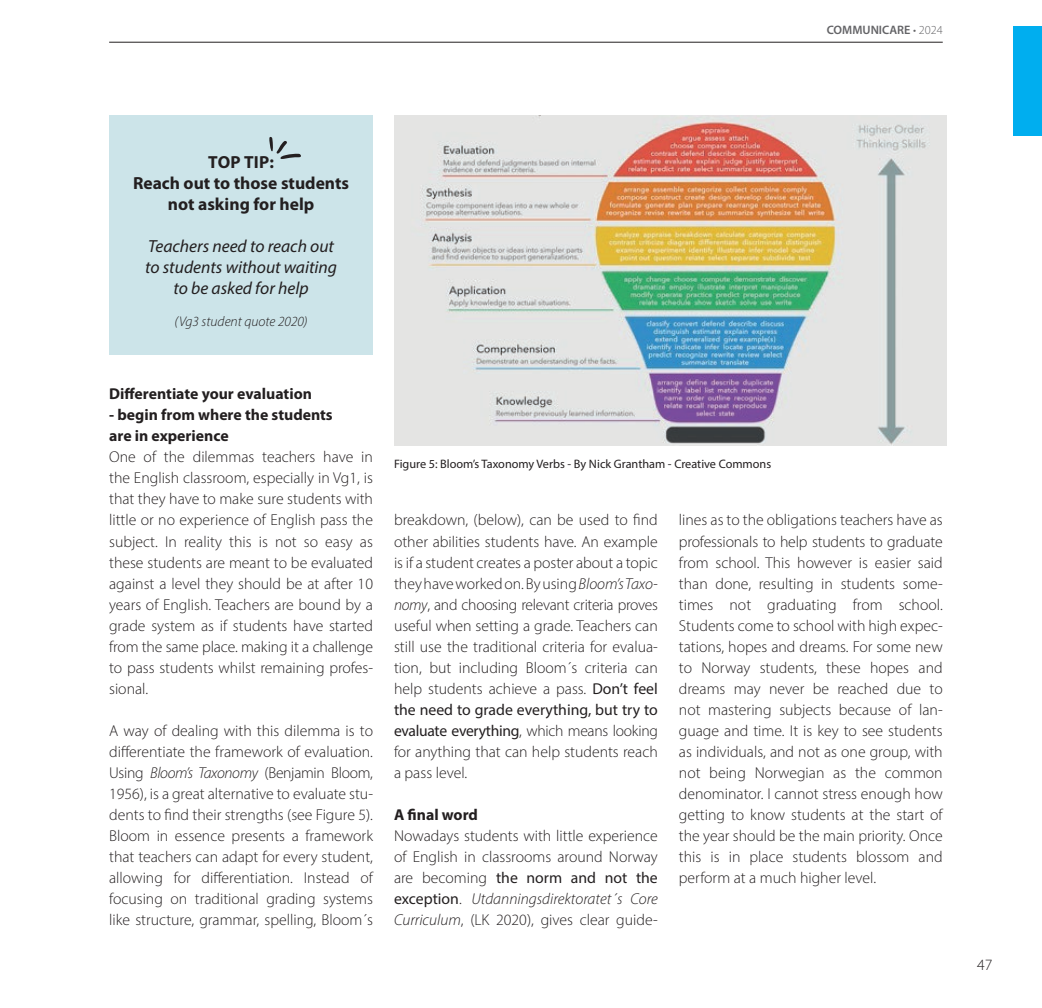
<style>
.page{position:relative;width:1042px;height:1008px;background:#fff}
.page>*{position:absolute;margin:0;border:0;box-sizing:border-box;transform-origin:0 0}
.t1{font:italic 17.5px/21px "Myriad Pro";color:#231f20;text-align:center}
.t2{font:700 17.5px/21px "Myriad Pro";color:#231f20;text-align:center}
.t3{font:300 15.75px/21px "Myriad Pro";color:#231f20;text-align:justify}
.t4{font:700 15.75px/21px "Myriad Pro";color:#231f20}
.t5{font:italic 300 14px "Myriad Pro";color:#231f20}
.t6{font:12.25px "Myriad Pro";color:#231f20}
.t7{font:600 12.25px "Myriad Pro";color:#636366}
.s1{font-weight:300}
.s2{font-style:italic}
.s3{font-weight:400}
</style>
<div class="page">
<hr style="left:109px;top:42px;width:834px;height:1px;background:#231f20">
<div style="left:1014px;top:26px;width:28px;height:110px;background:#00aeef"></div>
<div style="left:109px;top:115px;width:264px;height:240px;background:#cce4e9"></div>
<img style="left:394px;top:115px;width:552px;height:331px">
<svg style="left:269px;top:137px;width:32px;height:22px"></svg>
<p class="t7" style="left:827px;top:24px;width:117px">COMMUNICARE <span class="s1">• 2024</span></p>
<p class="t2" style="left:133px;top:152px;width:217px">TOP TIP:<br>Reach out to those students not asking for help</p>
<p class="t1" style="left:145px;top:235px;width:194px">Teachers need to reach out to students without waiting to be asked for help</p>
<p class="t5" style="left:174px;top:312px;width:135px">(Vg3 student quote 2020)</p>
<p class="t4" style="left:109px;top:383px;width:204px">Differentiate your evaluation</p>
<p class="t4" style="left:109px;top:404px;width:225px">- begin from where the students are in experience</p>
<p class="t3" style="left:109px;top:446px;width:265px">One of the dilemmas teachers have in the English classroom, especially in Vg1, is that they have to make sure students with little or no experience of English pass the subject. In reality this is not so easy as these students are meant to be evaluated against a level they should be at after 10 years of English. Teachers are bound by a grade system as if students have started from the same place. making it a challenge to pass students whilst remaining profes&shy;sional.</p>
<p class="t3" style="left:109px;top:719px;width:265px">A way of dealing with this dilemma is to differentiate the framework of evaluation.<br>Using <span class="s2">Bloom’s Taxonomy</span> (Benjamin Bloom, 1956), is a great alternative to evaluate stu&shy;dents to find their strengths (see Figure 5).<br>Bloom in essence presents a framework that teachers can adapt for every student, allowing for differentiation. Instead of focusing on traditional grading systems like structure, grammar, spelling, Bloom´s</p>
<p class="t6" style="left:394px;top:456px;width:379px">Figure 5: Bloom’s Taxonomy Verbs - By Nick Grantham - Creative Commons</p>
<p class="t3" style="left:394px;top:509px;width:265px">breakdown, (below), can be used to find other abilities students have. An example is if a student creates a poster about a topic they have worked on. By using <span class="s2">Bloom’s Taxo&shy;nomy</span>, and choosing relevant criteria proves useful when setting a grade. Teachers can still use the traditional criteria for evalua&shy;tion, but including Bloom´s criteria can help students achieve a pass. <span class="s3">Don’t feel the need to grade everything, but try to evaluate everything</span>, which means looking for anything that can help students reach a pass level.</p>
<p class="t4" style="left:394px;top:803px;width:85px">A final word</p>
<p class="t3" style="left:394px;top:824px;width:265px">Nowadays students with little experience of English in classrooms around Norway are becoming <span class="s3">the norm and not the exception</span>. <span class="s2">Utdanningsdirektoratet´s Core Curriculum</span>, (LK 2020), gives clear guide-</p>
<p class="t3" style="left:679px;top:509px;width:265px">lines as to the obligations teachers have as professionals to help students to graduate from school. This however is easier said than done, resulting in students some&shy;times not graduating from school.<br>Students come to school with high expec&shy;tations, hopes and dreams. For some new to Norway students, these hopes and dreams may never be reached due to not mastering subjects because of lan&shy;guage and time. It is key to see students as individuals, and not as one group, with not being Norwegian as the common denominator. I cannot stress enough how getting to know students at the start of the year should be the main priority. Once this is in place students blossom and perform at a much higher level.</p>
<p class="t3" style="left:977px;top:953px;width:17px">47</p>
</div>
